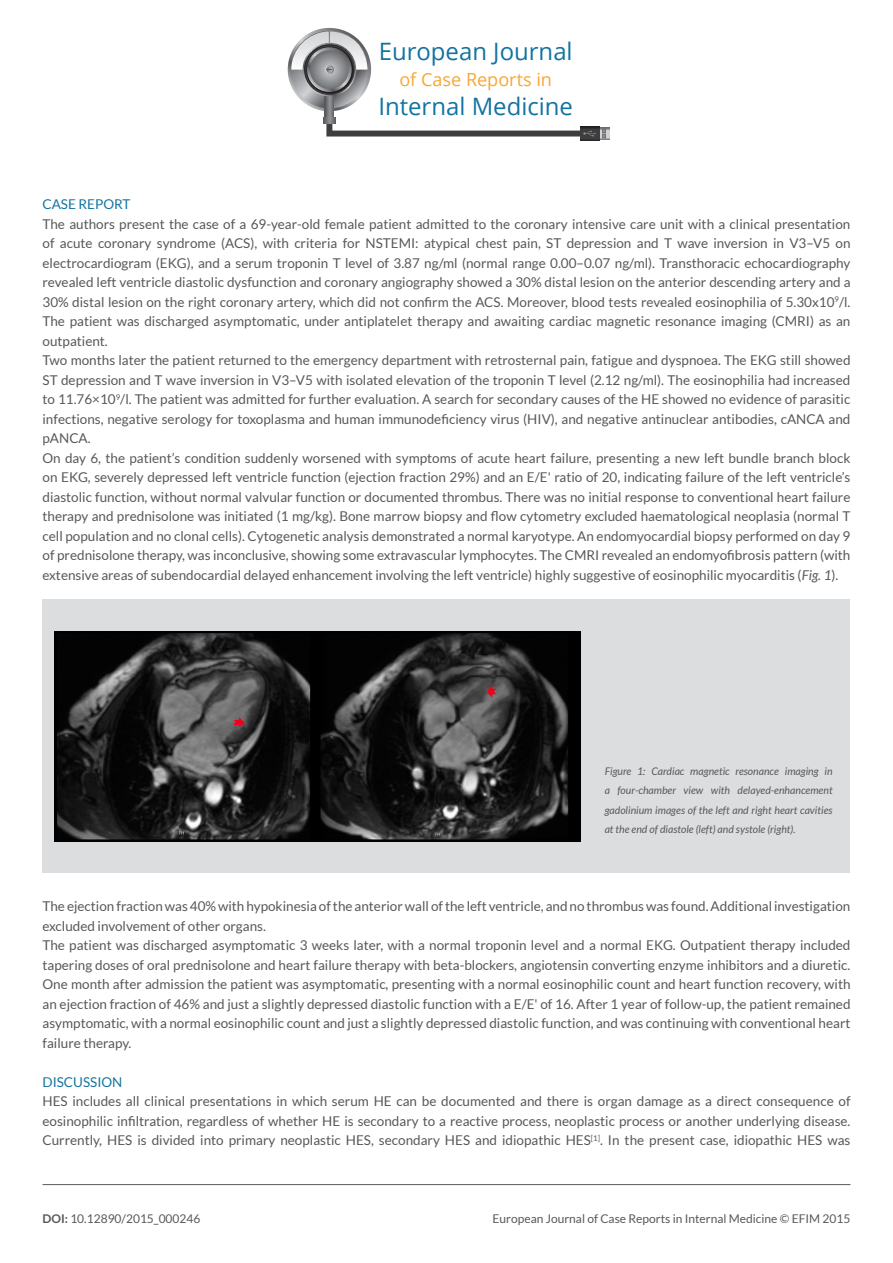
<style>
.page{position:relative;width:893px;height:1263px;background:#fff}
.page>*{position:absolute;margin:0;border:0;box-sizing:border-box;transform-origin:0 0}
.t1{font:24px "Open Sans";color:#1373a1}
.t2{font:18px "Open Sans";color:#faa633}
.TESTO_ARTICOLO{font:13.5px/19.5px "Lato";color:#57585a;text-align:justify}
.TITOLINI{font:13.5px "Lato";color:#1373a1}
.TESTO_ARTICOLO-2{font:13.5px "Lato";color:#1373a1}
.t3{font:12px "Lato";color:#57585a}
.DIDASCALIA{font:italic 10.5px/19.5px "Lato";color:#57585a;text-align:justify}
.s1{font-style:italic}
.s2{font-weight:700}
</style>
<div class="page">
<svg style="left:288px;top:28px;width:83px;height:83px"></svg>
<svg style="left:291px;top:31px;width:77px;height:77px"></svg>
<svg style="left:325px;top:96px;width:9px;height:21px"></svg>
<svg style="left:303px;top:43px;width:53px;height:53px"></svg>
<svg style="left:304px;top:44px;width:51px;height:51px"></svg>
<svg style="left:307px;top:47px;width:45px;height:45px"></svg>
<svg style="left:310px;top:50px;width:39px;height:39px"></svg>
<svg style="left:291px;top:31px;width:76px;height:43px"></svg>
<svg style="left:600px;top:128px;width:10px;height:11px"></svg>
<svg style="left:603px;top:129px;width:2px;height:9px"></svg>
<svg style="left:580px;top:126px;width:20px;height:15px"></svg>
<svg style="left:323px;top:117px;width:273px;height:20px"></svg>
<hr style="left:43px;top:1184px;width:807px;height:1px;background:#57585a">
<div style="left:43px;top:599px;width:807px;height:273px;background:#dcdddf"></div>
<img style="left:54px;top:631px;width:526px;height:210px">
<h1 class="t1" style="left:379px;top:35px;width:196px">European Journal</h1>
<h2 class="t2" style="left:399px;top:67px;width:154px">of Case Reports in</h2>
<h1 class="t1" style="left:378px;top:89px;width:196px">Internal Medicine</h1>
<p class="TITOLINI" style="left:43px;top:197px;width:89px">CASE REPORT</p>
<p class="TESTO_ARTICOLO" style="left:43px;top:214px;width:809px">The authors present the case of a 69-year-old female patient admitted to the coronary intensive care unit with a clinical presentation of acute coronary syndrome (ACS), with criteria for NSTEMI: atypical chest pain, ST depression and T wave inversion in V3–V5 on electrocardiogram (EKG), and a serum troponin T level of 3.87 ng/ml (normal range 0.00–0.07 ng/ml). Transthoracic echocardiography revealed left ventricle diastolic dysfunction and coronary angiography showed a 30% distal lesion on the anterior descending artery and a 30% distal lesion on the right coronary artery, which did not confirm the ACS. Moreover, blood tests revealed eosinophilia of 5.30x10<sup>9</sup>/l.<br>The patient was discharged asymptomatic, under antiplatelet therapy and awaiting cardiac magnetic resonance imaging (CMRI) as an outpatient.</p>
<p class="TESTO_ARTICOLO" style="left:43px;top:350px;width:809px">Two months later the patient returned to the emergency department with retrosternal pain, fatigue and dyspnoea. The EKG still showed ST depression and T wave inversion in V3–V5 with isolated elevation of the troponin T level (2.12 ng/ml). The eosinophilia had increased to 11.76×10<sup>9</sup>/l. The patient was admitted for further evaluation. A search for secondary causes of the HE showed no evidence of parasitic infections, negative serology for toxoplasma and human immunodeficiency virus (HIV), and negative antinuclear antibodies, cANCA and pANCA.</p>
<p class="TESTO_ARTICOLO" style="left:43px;top:448px;width:809px">On day 6, the patient’s condition suddenly worsened with symptoms of acute heart failure, presenting a new left bundle branch block on EKG, severely depressed left ventricle function (ejection fraction 29%) and an E/E' ratio of 20, indicating failure of the left ventricle’s diastolic function, without normal valvular function or documented thrombus. There was no initial response to conventional heart failure therapy and prednisolone was initiated (1 mg/kg). Bone marrow biopsy and flow cytometry excluded haematological neoplasia (normal T cell population and no clonal cells). Cytogenetic analysis demonstrated a normal karyotype. An endomyocardial biopsy performed on day 9 of prednisolone therapy, was inconclusive, showing some extravascular lymphocytes. The CMRI revealed an endomyofibrosis pattern (with extensive areas of subendocardial delayed enhancement involving the left ventricle) highly suggestive of eosinophilic myocarditis (<span class="s1">Fig. 1</span>).</p>
<p class="DIDASCALIA" style="left:605px;top:761px;width:229px">Figure 1: Cardiac magnetic resonance imaging in a four-chamber view with delayed-enhancement gadolinium images of the left and right heart cavities at the end of diastole (left) and systole (right).</p>
<p class="TESTO_ARTICOLO" style="left:43px;top:896px;width:809px">The ejection fraction was 40% with hypokinesia of the anterior wall of the left ventricle, and no thrombus was found. Additional investigation excluded involvement of other organs.</p>
<p class="TESTO_ARTICOLO" style="left:43px;top:935px;width:809px">The patient was discharged asymptomatic 3 weeks later, with a normal troponin level and a normal EKG. Outpatient therapy included tapering doses of oral prednisolone and heart failure therapy with beta-blockers, angiotensin converting enzyme inhibitors and a diuretic.<br>One month after admission the patient was asymptomatic, presenting with a normal eosinophilic count and heart function recovery, with an ejection fraction of 46% and just a slightly depressed diastolic function with a E/E' of 16. After 1 year of follow-up, the patient remained asymptomatic, with a normal eosinophilic count and just a slightly depressed diastolic function, and was continuing with conventional heart failure therapy.</p>
<p class="TESTO_ARTICOLO-2" style="left:43px;top:1074px;width:82px">DISCUSSION</p>
<p class="TESTO_ARTICOLO" style="left:43px;top:1091px;width:809px">HES includes all clinical presentations in which serum HE can be documented and there is organ damage as a direct consequence of eosinophilic infiltration, regardless of whether HE is secondary to a reactive process, neoplastic process or another underlying disease.<br>Currently, HES is divided into primary neoplastic HES, secondary HES and idiopathic HES<sup>[1]</sup>. In the present case, idiopathic HES was</p>
<p class="t3" style="left:43px;top:1212px;width:159px"><span class="s2">DOI:</span> 10.12890/2015_000246</p>
<p class="t3" style="left:493px;top:1212px;width:359px">European Journal of Case Reports in Internal Medicine © EFIM 2015</p>
</div>
